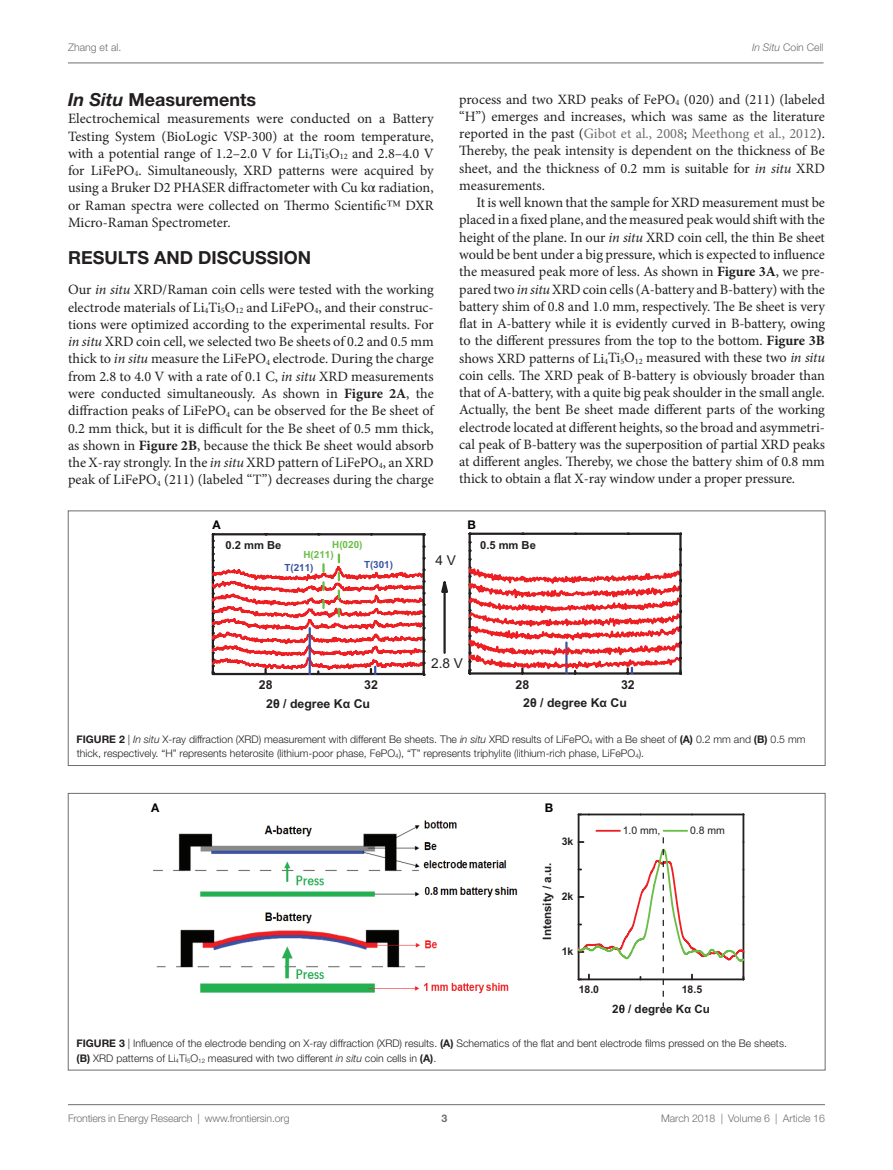
<style>
.page{position:relative;width:893px;height:1170px;background:#fff}
.page>*{position:absolute;margin:0;border:0;box-sizing:border-box;transform-origin:0 0}
.t1{font:700 18px "Helvetica Neue LT Std";color:#231f20}
.t2{font:14.25px/17.2px "Minion Pro";letter-spacing:-.005em;color:#231f20;text-align:justify}
.t3{font:13.65px "Arial";color:#231f20}
.t4{font:700 12.3px "Arial";color:#231f20}
.t5{font:700 12.15px "Arial";color:#231f20}
.t6{font:700 12px "Helvetica Neue LT Std";color:#040503}
.t7{font:700 11.55px "Arial";letter-spacing:-.005em;color:#231f20}
.t8{font:700 11.1px "Arial";color:#231f20}
.t9{font:300 10.5px/14.2px "Helvetica Neue LT Std";color:#231f20}
.t10{font:300 10.5px "Helvetica Neue LT Std";letter-spacing:-.015em;color:#6c6d70}
.t11{font:700 10.5px "Arial";letter-spacing:-.005em;color:#231f20}
.t12{font:10.5px "Arial";color:#231f20}
.t13{font:700 10.5px "Helvetica Neue LT Std";color:#6c6d70}
.t14{font:700 9.9px "Arial";letter-spacing:-.005em;color:#3853a3}
.t15{font:700 9.9px "Arial";color:#69bd45}
.s1{font-style:italic}
.s2{font-family:"STIX General"}
.s3{font-weight:700}
.s4{color:#6c6d70}
</style>
<div class="page">
<hr style="left:469px;top:533px;width:2px;height:140px;background:#231f20">
<hr style="left:470px;top:532px;width:210px;height:3px;background:#231f20">
<hr style="left:443px;top:582px;width:3px;height:70px;background:#231f20">
<svg style="left:441px;top:581px;width:7px;height:13px"></svg>
<svg style="left:212px;top:533px;width:213px;height:142px"></svg>
<svg style="left:469px;top:558px;width:213px;height:116px"></svg>
<hr style="left:679px;top:534px;width:3px;height:139px;background:#231f20">
<div style="left:68px;top:510px;width:757px;height:255px;border:1px solid #6c6d70"></div>
<hr style="left:578px;top:813px;width:1px;height:167px;background:#231f20">
<hr style="left:578px;top:813px;width:166px;height:2px;background:#231f20">
<hr style="left:742px;top:813px;width:2px;height:167px;background:#231f20">
<img style="left:153px;top:820px;width:365px;height:174px">
<svg style="left:619px;top:1004px;width:6px;height:9px"></svg>
<svg style="left:685px;top:1006px;width:6px;height:7px"></svg>
<hr style="left:595px;top:829px;width:26px;height:2px;background:#ee1f23">
<hr style="left:663px;top:829px;width:25px;height:2px;background:#69bd45">
<svg style="left:578px;top:837px;width:166px;height:159px"></svg>
<hr style="left:68px;top:1104px;width:757px;height:1px;background:#6c6d70">
<hr style="left:68px;top:63px;width:755px;height:1px;background:#6c6d70">
<p class="t10" style="left:68px;top:41px;width:55px">Zhang et al.</p>
<p class="t10" style="left:752px;top:41px;width:73px"><span class="s1">In Situ</span> Coin Cell</p>
<p class="t1" style="left:68px;top:88px;width:189px"><span class="s1">In Situ</span> Measurements</p>
<p class="t2" style="left:68px;top:110px;width:367px">Electrochemical measurements were conducted on a Battery Testing System (BioLogic VSP-300) at the room temperature, with a potential range of 1.2–2.0 V for Li<sub>4</sub>Ti<sub>5</sub>O<sub>12</sub> and 2.8–4.0 V for LiFePO<sub>4</sub>. Simultaneously, XRD patterns were acquired by using a Bruker D2 PHASER diffractometer with Cu k<span class="s2">α</span> radiation, or Raman spectra were collected on Thermo Scientific<span class="s2">™</span> DXR Micro-Raman Spectrometer.</p>
<p class="t1" style="left:68px;top:247px;width:13px">RES</p>
<p class="t1" style="left:104px;top:247px;width:206px">ULTS AN D DISCUSSION</p>
<p class="t2" style="left:68px;top:281px;width:367px">Our <span class="s1">in situ</span> XRD/Raman coin cells were tested with the working electrode materials of Li<sub>4</sub>Ti<sub>5</sub>O<sub>12</sub> and LiFePO<sub>4</sub>, and their construc&shy;tions were optimized according to the experimental results. For <span class="s1">in situ</span> XRD coin cell, we selected two Be sheets of 0.2 and 0.5 mm thick to <span class="s1">in situ</span> measure the LiFePO<sub>4</sub> electrode. During the charge from 2.8 to 4.0 V with a rate of 0.1 C, <span class="s1">in situ</span> XRD measurements were conducted simultaneously. As shown in <span class="s3">Figure 2A</span>, the diffraction peaks of LiFePO<sub>4</sub> can be observed for the Be sheet of 0.2 mm thick, but it is difficult for the Be sheet of 0.5 mm thick, as shown in <span class="s3">Figure 2B</span>, because the thick Be sheet would absorb the X-ray strongly. In the <span class="s1">in situ</span> XRD pattern of LiFePO<sub>4</sub>, an XRD peak of LiFePO<sub>4</sub> (211) (labeled “T”) decreases during the charge</p>
<p class="t2" style="left:459px;top:90px;width:367px">process and two XRD peaks of FePO<sub>4</sub> (020) and (211) (labeled “H”) emerges and increases, which was same as the literature reported in the past (<span class="s4">Gibot et al., 2008</span>; <span class="s4">Meethong et al., 2012</span>).<br>Thereby, the peak intensity is dependent on the thickness of Be sheet, and the thickness of 0.2 mm is suitable for <span class="s1">in situ</span> XRD measurements.</p>
<p class="t2" style="left:459px;top:194px;width:367px;text-indent:17px">It is well known that the sample for XRD measurement must be placed in a fixed plane, and the measured peak would shift with the height of the plane. In our <span class="s1">in situ</span> XRD coin cell, the thin Be sheet would be bent under a big pressure, which is expected to influence the measured peak more of less. As shown in <span class="s3">Figure 3A</span>, we pre&shy;pared two <span class="s1">in situ</span> XRD coin cells (A-battery and B-battery) with the battery shim of 0.8 and 1.0 mm, respectively. The Be sheet is very flat in A-battery while it is evidently curved in B-battery, owing to the different pressures from the top to the bottom. <span class="s3">Figure 3B </span>shows XRD patterns of Li<sub>4</sub>Ti<sub>5</sub>O<sub>12</sub> measured with these two <span class="s1">in situ </span>coin cells. The XRD peak of B-battery is obviously broader than that of A-battery, with a quite big peak shoulder in the small angle.<br>Actually, the bent Be sheet made different parts of the working electrode located at different heights, so the broad and asymmetri&shy;cal peak of B-battery was the superposition of partial XRD peaks at different angles. Thereby, we chose the battery shim of 0.8 mm thick to obtain a flat X-ray window under a proper pressure.</p>
<p class="t6" style="left:213px;top:517px;width:10px">A</p>
<p class="t6" style="left:468px;top:517px;width:10px">B</p>
<p class="t15" style="left:332px;top:538px;width:32px">H(020)</p>
<p class="t8" style="left:226px;top:538px;width:57px">0.2 mm Be</p>
<p class="t15" style="left:303px;top:548px;width:32px">H(211)</p>
<p class="t14" style="left:364px;top:558px;width:31px">T(301)</p>
<p class="t14" style="left:284px;top:560px;width:31px">T(211)</p>
<p class="t3" style="left:435px;top:551px;width:22px">4 V</p>
<p class="t8" style="left:480px;top:538px;width:57px">0.5 mm Be</p>
<p class="t3" style="left:431px;top:654px;width:33px">2.8 V</p>
<p class="t4" style="left:259px;top:676px;width:15px">28</p>
<p class="t4" style="left:364px;top:676px;width:15px">32</p>
<p class="t4" style="left:516px;top:676px;width:15px">28</p>
<p class="t4" style="left:621px;top:676px;width:15px">32</p>
<p class="t4" style="left:266px;top:695px;width:105px">2θ / degree Kα Cu</p>
<p class="t5" style="left:523px;top:695px;width:105px">2θ / degree Kα Cu</p>
<p class="t9" style="left:77px;top:731px;width:730px"><span class="s3">Figure 2</span> | <span class="s1">In situ</span> X-ray diffraction (XRD) measurement with different Be sheets. The <span class="s1">in situ</span> XRD results of LiFePO<sub>4</sub> with a Be sheet of <span class="s3">(A)</span> 0.2 mm and <span class="s3">(B)</span> 0.5 mm thick, respectively. “H” represents heterosite (lithium-poor phase, FePO<sub>4</sub>), “T” represents triphylite (lithium-rich phase, LiFePO<sub>4</sub>).</p>
<p class="t6" style="left:151px;top:800px;width:10px">A</p>
<p class="t6" style="left:545px;top:800px;width:10px">B</p>
<p class="t7" style="left:539px;top:939px;width:78px;rotate:-90deg">Intensity / a.u.</p>
<p class="t11" style="left:562px;top:834px;width:13px">3k</p>
<p class="t11" style="left:562px;top:889px;width:13px">2k</p>
<p class="t11" style="left:562px;top:944px;width:13px">1k</p>
<p class="t12" style="left:623px;top:823px;width:39px">1.0 mm,</p>
<p class="t12" style="left:690px;top:823px;width:36px">0.8 mm</p>
<p class="t11" style="left:579px;top:982px;width:22px">18.0</p>
<p class="t11" style="left:682px;top:982px;width:22px">18.5</p>
<p class="t7" style="left:612px;top:1001px;width:99px">2 / degree K Cu</p>
<p class="t9" style="left:77px;top:1036px;width:712px"><span class="s3">Figure 3</span> | Influence of the electrode bending on X-ray diffraction (XRD) results. <span class="s3">(A)</span> Schematics of the flat and bent electrode films pressed on the Be sheets. <span class="s3">(B)</span> XRD patterns of Li<sub>4</sub>Ti<sub>5</sub>O<sub>12</sub> measured with two different <span class="s1">in situ</span> coin cells in <span class="s3">(A)</span>.</p>
<p class="t10" style="left:68px;top:1111px;width:223px">Frontiers in Energy Research | www.frontiersin.org</p>
<p class="t10" style="left:661px;top:1111px;width:165px">March 2018 | Volume 6 | Article 16</p>
<p class="t13" style="left:441px;top:1111px;width:7px">3</p>
</div>
